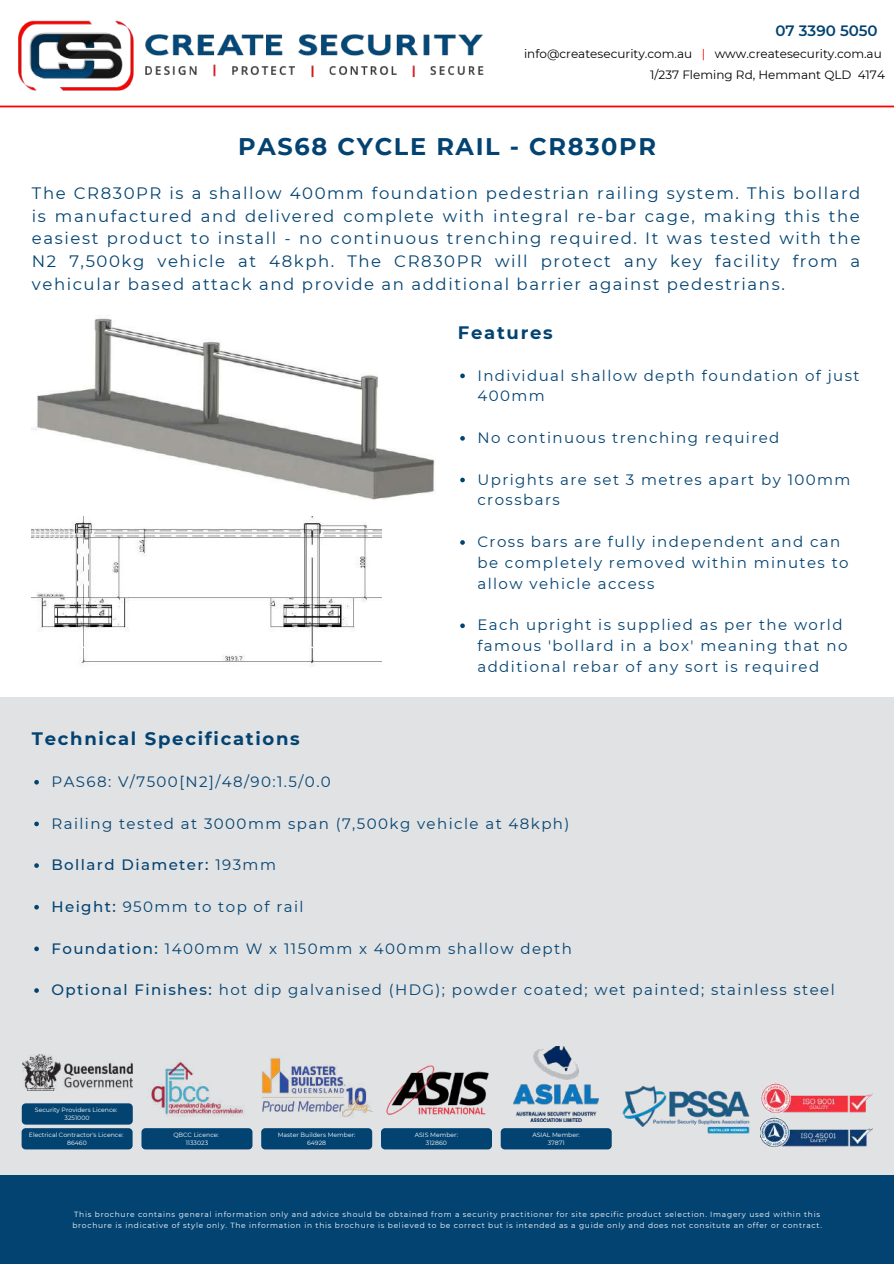
<style>
.page{position:relative;width:894px;height:1264px;background:#fff}
.page>*{position:absolute;margin:0;border:0;box-sizing:border-box;transform-origin:0 0}
.t1{font:700 24px "Montserrat";letter-spacing:.07em;color:#034371}
.t2{font:700 18px "Montserrat";letter-spacing:.095em;color:#034371}
.t3{font:16.5px/22.8px "Montserrat";letter-spacing:.095em;color:#034371;text-align:justify}
.t4{font:15px/20.9px "Montserrat";letter-spacing:.095em;color:#034371}
.t5{font:500 15px "Montserrat";letter-spacing:.095em;color:#034371}
.t6{font:600 15px "Montserrat";color:#034371}
.t7{font:12px/21px "Montserrat";color:#000;text-align:right}
.t8{font:7.5px/10.6px "Montserrat";letter-spacing:.095em;color:#fff}
.t9{font:6.15px/8.2px "Montserrat";color:#fff;text-align:center}
.s1{color:#f00}
.s2{font-weight:400}
.s3{font-weight:500}
</style>
<div class="page">
<div style="left:0;top:697px;width:893px;height:477px;background:#e1e2e4"></div>
<img style="left:32px;top:318px;width:403px;height:182px">
<svg style="left:34px;top:780px;width:5px;height:4px"></svg>
<svg style="left:34px;top:821px;width:5px;height:5px"></svg>
<svg style="left:34px;top:863px;width:5px;height:4px"></svg>
<svg style="left:34px;top:904px;width:5px;height:5px"></svg>
<svg style="left:34px;top:946px;width:5px;height:5px"></svg>
<svg style="left:34px;top:988px;width:5px;height:4px"></svg>
<img style="left:32px;top:516px;width:349px;height:151px">
<svg style="left:460px;top:373px;width:4px;height:5px"></svg>
<svg style="left:460px;top:436px;width:4px;height:4px"></svg>
<svg style="left:460px;top:477px;width:4px;height:5px"></svg>
<svg style="left:460px;top:540px;width:4px;height:5px"></svg>
<svg style="left:460px;top:623px;width:4px;height:5px"></svg>
<img style="left:18px;top:20px;width:466px;height:71px">
<svg style="left:0;top:106px;width:893px;height:1px"></svg>
<div style="left:0;top:1175px;width:893px;height:88px;background:#034371"></div>
<img style="left:513px;top:1046px;width:85px;height:75px">
<img style="left:151px;top:1062px;width:92px;height:54px">
<img style="left:386px;top:1065px;width:102px;height:50px">
<img style="left:22px;top:1054px;width:111px;height:36px">
<div style="left:141px;top:1128px;width:111px;height:21px;background:#034371;border-radius:4px"></div>
<div style="left:22px;top:1128px;width:110px;height:21px;background:#034371;border-radius:4px"></div>
<div style="left:22px;top:1103px;width:111px;height:21px;background:#034371;border-radius:4px"></div>
<div style="left:261px;top:1128px;width:111px;height:21px;background:#034371;border-radius:4px"></div>
<div style="left:381px;top:1128px;width:111px;height:21px;background:#034371;border-radius:4px"></div>
<div style="left:500px;top:1128px;width:111px;height:21px;background:#034371;border-radius:4px"></div>
<img style="left:622px;top:1085px;width:128px;height:49px">
<img style="left:262px;top:1058px;width:111px;height:59px">
<img style="left:761px;top:1082px;width:111px;height:30px">
<img style="left:760px;top:1116px;width:112px;height:31px">
<p class="t6" style="left:775px;top:21px;width:104px">07 3390 5050</p>
<p class="t7" style="left:524px;top:43px;width:362px">info@createsecurity.com.au <span class="s1">|</span> www.createsecurity.com.au<br>1/237 Fleming Rd, Hemmant QLD 4174</p>
<h1 class="t1" style="left:238px;top:131px;width:419px">PAS68 CYCLE RAIL - CR830PR</h1>
<p class="t3" style="left:32px;top:181px;width:829px">The CR830PR is a shallow 400mm foundation pedestrian railing system. This bollard is manufactured and delivered complete with integral re-bar cage, making this the easiest product to install - no continuous trenching required. It was tested with the N2 7,500kg vehicle at 48kph. The CR830PR will protect any key facility from a vehicular based attack and provide an additional barrier against pedestrians.</p>
<p class="t2" style="left:458px;top:321px;width:96px">Features</p>
<p class="t4" style="left:477px;top:365px;width:383px">Individual shallow depth foundation of just<br>400mm</p>
<p class="t4" style="left:477px;top:427px;width:303px">No continuous trenching required</p>
<p class="t4" style="left:477px;top:469px;width:374px">Uprights are set 3 metres apart by 100mm crossbars</p>
<p class="t4" style="left:477px;top:531px;width:372px">Cross bars are fully independent and can be completely removed within minutes to allow vehicle access</p>
<p class="t4" style="left:477px;top:614px;width:371px">Each upright is supplied as per the world famous 'bollard in a box' meaning that no additional rebar of any sort is required</p>
<p class="t2" style="left:32px;top:727px;width:269px">Technical Specifications</p>
<p class="t4" style="left:51px;top:771px;width:281px">PAS68: V/7500[N2]/48/90:1.5/0.0</p>
<p class="t4" style="left:51px;top:812px;width:519px">Railing tested at 3000mm span (7,500kg vehicle at 48kph)</p>
<p class="t5" style="left:51px;top:855px;width:226px">Bollard Diameter: <span class="s2">193mm</span></p>
<p class="t4" style="left:51px;top:896px;width:253px"><span class="s3">Height:</span> 950mm to top of rail</p>
<p class="t4" style="left:51px;top:937px;width:521px"><span class="s3">Foundation:</span> 1400mm W x 1150mm x 400mm shallow depth</p>
<p class="t4" style="left:51px;top:979px;width:784px"><span class="s3">Optional Finishes:</span> hot dip galvanised (HDG); powder coated; wet painted; stainless steel</p>
<p class="t9" style="left:35px;top:1105px;width:84px">Security Providers Licence:<br>3251000</p>
<p class="t9" style="left:29px;top:1130px;width:96px">Electrical Contractor's Licence:<br>86460</p>
<p class="t9" style="left:277px;top:1130px;width:79px">Master Builders Member:<br>64928</p>
<p class="t9" style="left:414px;top:1130px;width:45px">ASIS Member:<br>312860</p>
<p class="t9" style="left:532px;top:1130px;width:49px">ASIAL Member:<br>37871</p>
<p class="t9" style="left:173px;top:1130px;width:47px">QBCC Licence:<br>1133023</p>
<p class="t8" style="left:72px;top:1209px;width:750px">This brochure contains general information only and advice should be obtained from a security practitioner for site specific product selection. Imagery used within this brochure is indicative of style only. The information in this brochure is believed to be correct but is intended as a guide only and does not consitute an offer or contract.</p>
</div>
